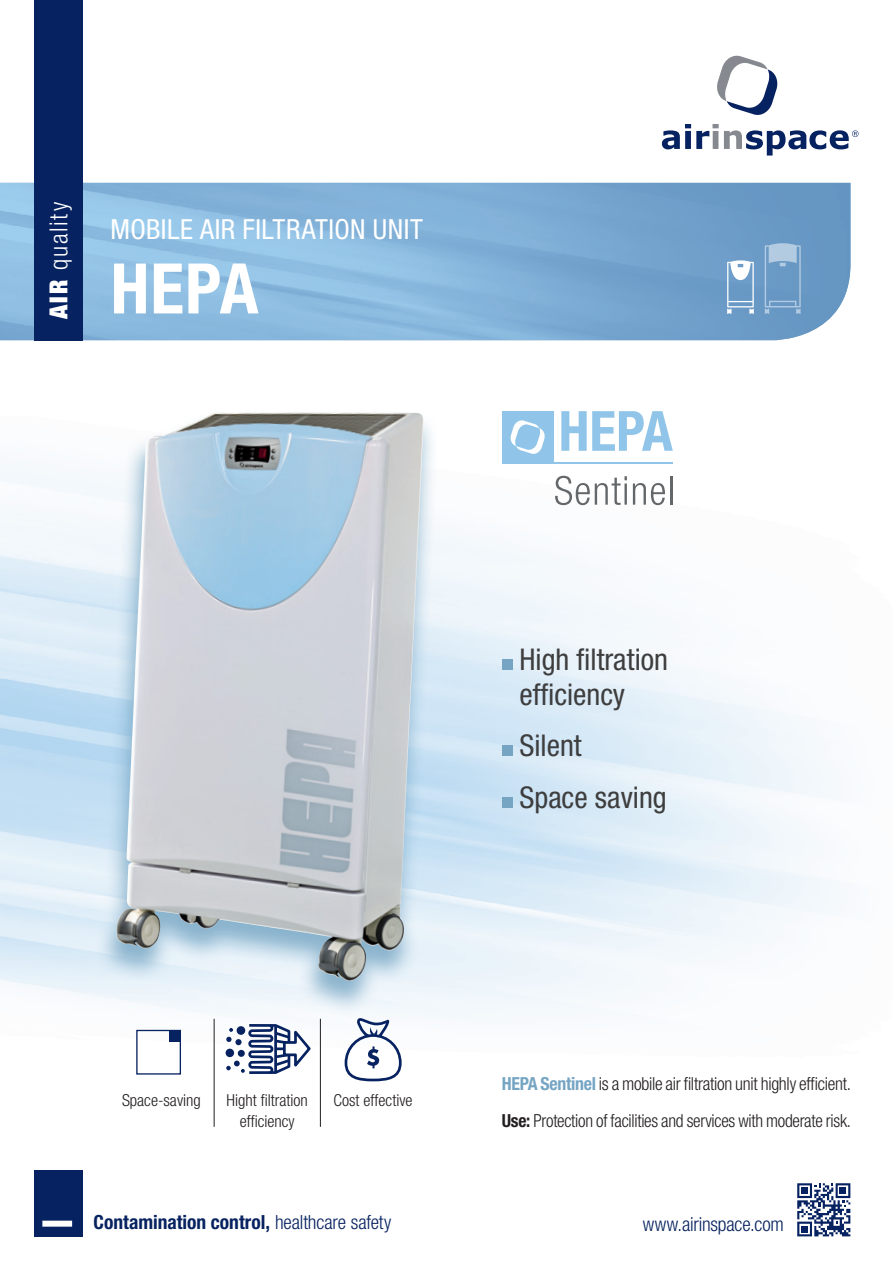
<style>
.page{position:relative;width:893px;height:1263px;background:#fff}
.page>*{position:absolute;margin:0;border:0;box-sizing:border-box;transform-origin:0 0}
.Header_Light_-_Cover{font:700 condensed 69.9px "Helvetica Neue";color:#fff}
.t1{font:condensed 30px/34.5px "Helvetica Neue";color:#3e3e3f}
.Header_Light_-_Cover-2{font:condensed 27.75px "Helvetica Neue";letter-spacing:.015em;color:#fff}
.Header_Light_-_Cover-3{font:300 condensed 24.9px "Helvetica Neue";letter-spacing:.065em;color:#fff}
.Header_Light_-_Cover-4{font:700 condensed 19.5px "Helvetica Neue";color:#072260}
.Header_Light_-_Cover-5{font:300 condensed 19.5px "Helvetica Neue";letter-spacing:-.005em;color:#072260}
.t2{font:300 condensed 18px "Helvetica Neue";letter-spacing:-.015em;color:#231f20}
.t3{font:300 condensed 16.5px/21px "Helvetica Neue";color:#231f20;text-align:center}
.s1{font-weight:900;font-stretch:expanded}
.s2{font-weight:700;color:#75a5c3}
.s3{font-weight:700}
.s4{font-weight:300}
</style>
<div class="page">
<img style="left:0;top:183px;width:850px;height:157px">
<img style="left:0;top:417px;width:851px;height:786px">
<div style="left:34px;top:0;width:48px;height:340px;background:#072260"></div>
<div style="left:34px;top:1170px;width:48px;height:66px;background:#072260"></div>
<div style="left:42px;top:1221px;width:30px;height:6px;background:#fff"></div>
<svg style="left:717px;top:56px;width:61px;height:59px"></svg>
<svg style="left:662px;top:124px;width:196px;height:32px"></svg>
<svg style="left:797px;top:1183px;width:53px;height:53px"></svg>
<div style="left:801px;top:1187px;width:7px;height:7px;background:#072260"></div>
<div style="left:840px;top:1187px;width:6px;height:7px;background:#072260"></div>
<div style="left:801px;top:1226px;width:7px;height:6px;background:#072260"></div>
<div style="left:502px;top:659px;width:10px;height:11px;background:#75a5c3"></div>
<div style="left:502px;top:745px;width:10px;height:11px;background:#75a5c3"></div>
<div style="left:502px;top:797px;width:10px;height:10px;background:#75a5c3"></div>
<div style="left:93px;top:409px;width:344px;height:605px;background:#75a5c3;opacity:.8"></div>
<img style="left:116px;top:413px;width:265px;height:568px">
<svg style="left:561px;top:411px;width:112px;height:40px"></svg>
<div style="left:502px;top:411px;width:51px;height:52px;background:#90c5e9"></div>
<svg style="left:510px;top:420px;width:35px;height:34px"></svg>
<svg style="left:555px;top:476px;width:72px;height:29px"></svg>
<hr style="left:624px;top:483px;width:3px;height:22px;background:#646769">
<svg style="left:633px;top:483px;width:32px;height:22px"></svg>
<hr style="left:670px;top:476px;width:2px;height:29px;background:#646769">
<hr style="left:502px;top:462px;width:170px;height:2px;background:#90c5e9">
<svg style="left:765px;top:243px;width:36px;height:71px;background:#80a8cd"></svg>
<svg style="left:727px;top:260px;width:27px;height:54px"></svg>
<hr style="left:320px;top:1019px;width:1px;height:108px;background:#231f20">
<hr style="left:214px;top:1019px;width:1px;height:108px;background:#231f20">
<div style="left:136px;top:1030px;width:45px;height:44px;border:1px solid #072260"></div>
<div style="left:169px;top:1030px;width:11px;height:11px;background:#072260"></div>
<svg style="left:226px;top:1022px;width:87px;height:55px"></svg>
<svg style="left:343px;top:1016px;width:60px;height:67px"></svg>
<p class="Header_Light_-_Cover-3" style="left:44px;top:319px;width:118px;rotate:-90deg"><span class="s1">AIR</span> quality</p>
<p class="Header_Light_-_Cover-2" style="left:111px;top:213px;width:314px">MOBILE AIR FILTRATION UNIT</p>
<p class="Header_Light_-_Cover" style="left:111px;top:246px;width:149px">HEPA</p>
<p class="t1" style="left:519px;top:642px;width:150px">High filtration efficiency</p>
<p class="t1" style="left:519px;top:728px;width:64px">Silent</p>
<p class="t1" style="left:519px;top:779px;width:149px">Space saving</p>
<p class="t3" style="left:227px;top:1089px;width:83px">Hight filtration efficiency</p>
<p class="t3" style="left:122px;top:1090px;width:80px">Space-saving</p>
<p class="t3" style="left:334px;top:1090px;width:80px">Cost effective</p>
<p class="t2" style="left:502px;top:1073px;width:351px"><span class="s2">HEPA Sentinel</span> is a mobile air filtration unit highly efficient.</p>
<p class="t2" style="left:502px;top:1110px;width:351px"><span class="s3">Use:</span> Protection of facilities and services with moderate risk.</p>
<p class="Header_Light_-_Cover-4" style="left:94px;top:1210px;width:299px">Contamination control, <span class="s4">healthcare safety</span></p>
<p class="Header_Light_-_Cover-5" style="left:643px;top:1213px;width:143px">www.airinspace.com</p>
</div>
